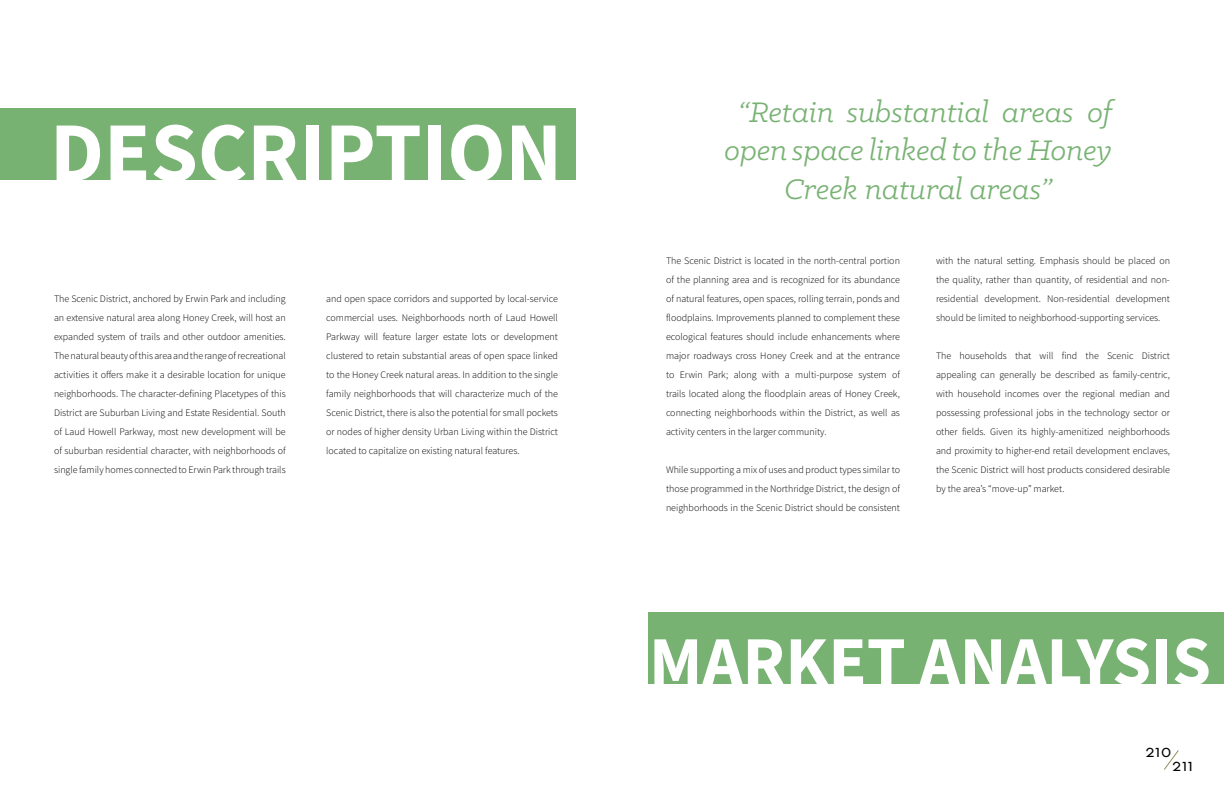
<style>
.page{position:relative;width:1224px;height:792px;background:#fff}
.page>*{position:absolute;margin:0;border:0;box-sizing:border-box;transform-origin:0 0}
.t1{font:700 85px "Source Sans Pro";color:#fff}
.t2{font:700 70px "Source Sans Pro";color:#fff}
.t3{font:italic 32px/38.4px "Klinic Slab";color:#78b273;text-align:center}
.t4{font:18px "Futura SCTOT";letter-spacing:-.04em;color:#000}
.t5{font:300 10px/19px "Source Sans Pro";color:#000;text-align:justify}
</style>
<div class="page">
<div style="left:0;top:108px;width:576px;height:72px;background:#78b273"></div>
<div style="left:648px;top:612px;width:576px;height:72px;background:#78b273"></div>
<svg style="left:1164px;top:750px;width:15px;height:20px"></svg>
<h1 class="t1" style="left:50px;top:95px;width:513px">DESCRIPTION</h1>
<p class="t5" style="left:54px;top:289px;width:233px">The Scenic District, anchored by Erwin Park and including an extensive natural area along Honey Creek, will host an expanded system of trails and other outdoor amenities.<br>The natural beauty of this area and the range of recreational activities it offers make it a desirable location for unique neighborhoods. The character-defining Placetypes of this District are Suburban Living and Estate Residential. South of Laud Howell Parkway, most new development will be of suburban residential character, with neighborhoods of single family homes connected to Erwin Park through trails</p>
<p class="t5" style="left:326px;top:289px;width:233px">and open space corridors and supported by local-service commercial uses. Neighborhoods north of Laud Howell Parkway will feature larger estate lots or development clustered to retain substantial areas of open space linked to the Honey Creek natural areas. In addition to the single family neighborhoods that will characterize much of the Scenic District, there is also the potential for small pockets or nodes of higher density Urban Living within the District located to capitalize on existing natural features.</p>
<h3 class="t3" style="left:725px;top:92px;width:389px">“Retain substantial areas of open space linked to the Honey<br>Creek natural areas”</h3>
<p class="t5" style="left:666px;top:251px;width:236px">The Scenic District is located in the north-central portion of the planning area and is recognized for its abundance of natural features, open spaces, rolling terrain, ponds and floodplains. Improvements planned to complement these ecological features should include enhancements where major roadways cross Honey Creek and at the entrance to Erwin Park; along with a multi-purpose system of trails located along the floodplain areas of Honey Creek, connecting neighborhoods within the District, as well as activity centers in the larger community.</p>
<p class="t5" style="left:666px;top:460px;width:236px">While supporting a mix of uses and product types similar to those programmed in the Northridge District, the design of neighborhoods in the Scenic District should be consistent</p>
<p class="t5" style="left:936px;top:251px;width:236px">with the natural setting. Emphasis should be placed on the quality, rather than quantity, of residential and non&shy;residential development. Non-residential development should be limited to neighborhood-supporting services.</p>
<p class="t5" style="left:936px;top:346px;width:236px">The households that will find the Scenic District appealing can generally be described as family-centric, with household incomes over the regional median and possessing professional jobs in the technology sector or other fields. Given its highly-amenitized neighborhoods and proximity to higher-end retail development enclaves, the Scenic District will host products considered desirable by the area’s “move-up” market.</p>
<h2 class="t2" style="left:649px;top:614px;width:563px">MARKET ANALYSIS</h2>
<h3 class="t4" style="left:1145px;top:741px;width:28px">210</h3>
<h3 class="t4" style="left:1172px;top:754px;width:23px">211</h3>
</div>
